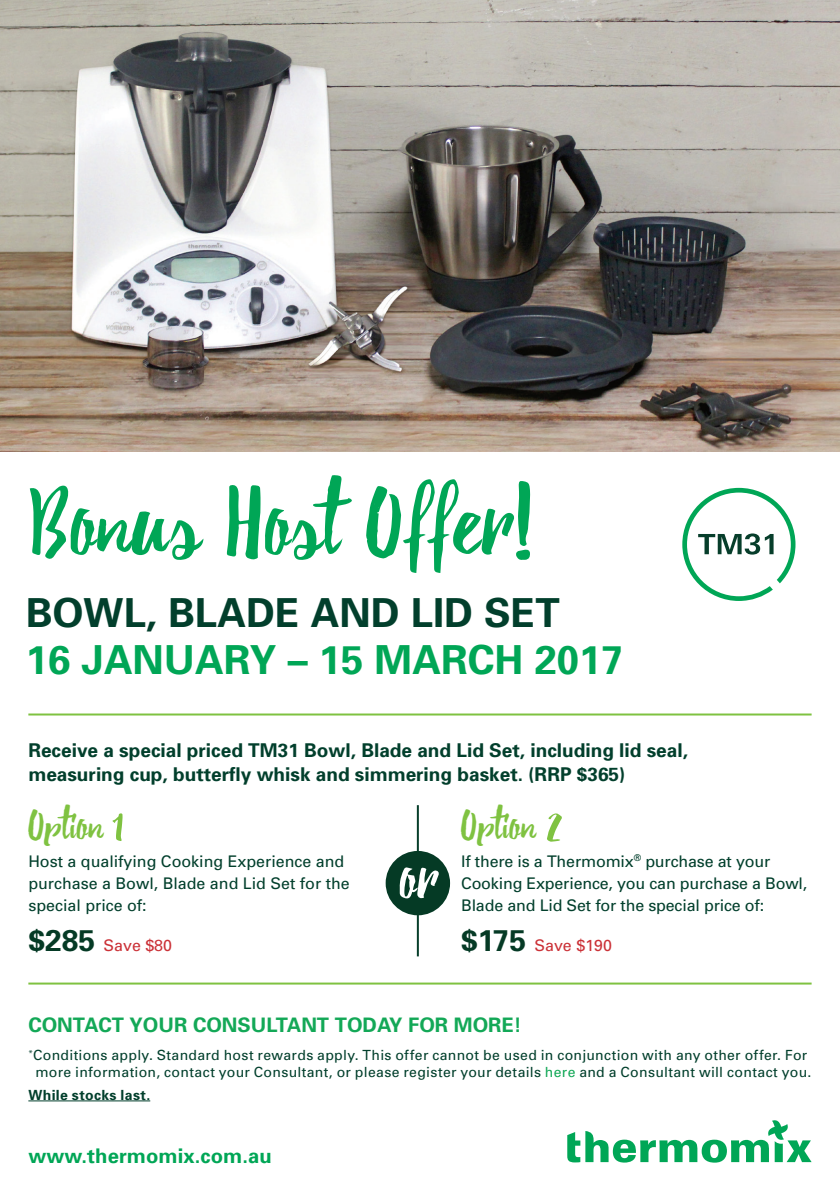
<style>
.page{position:relative;width:840px;height:1191px;background:#fff}
.page>*{position:absolute;margin:0;border:0;box-sizing:border-box;transform-origin:0 0}
.t1{font:100px "Debby";letter-spacing:.02em;color:#00a656}
.t2{font:66.4px "Debby";color:#fff}
.t3{font:43.6px "Debby";letter-spacing:.02em;color:#7fc241}
.t4{font:700 40px "Univers";color:#00a656}
.t5{font:700 40px "Univers";color:#023f2c}
.t6{font:700 20.2px "Univers";letter-spacing:.005em;color:#00a656}
.t7{font:700 20px "Univers";color:#13a857}
.t8{font:700 19px/24px "Univers";color:#023f2c}
.t9{font:16px/22px "Univers";letter-spacing:-.01em;color:#023f2c}
.t10{font:16px "Univers";color:#cb3137}
.t11{font:14px/16.8px "Univers";letter-spacing:.025em;color:#023f2c;text-align:center}
.t12{font:700 14px "Univers";letter-spacing:.025em;color:#023f2c}
.s1{font-size:60px}
.s2{font-weight:700;font-size:30px;color:#053a25}
.s3{color:#13a857}
</style>
<div class="page">
<img style="left:0;top:0;width:839px;height:451px">
<hr style="left:416px;top:805px;width:2px;height:151px;background:#073e2b">
<div style="left:385px;top:851px;width:65px;height:64px;background:#053a25;border-radius:50%"></div>
<hr style="left:28px;top:713px;width:783px;height:2px;background:#7fc241">
<hr style="left:28px;top:982px;width:783px;height:2px;background:#7fc241">
<svg style="left:567px;top:1120px;width:244px;height:42px"></svg>
<hr style="left:28px;top:1100px;width:122px;height:1px;background:#023f2c">
<svg style="left:682px;top:488px;width:113px;height:113px"></svg>
<h1 class="t1" style="left:30px;top:462px;width:506px">Bonus Host Offer!</h1>
<h3 class="t5" style="left:26px;top:588px;width:535px">BOWL, BLADE AND LID SET</h3>
<h3 class="t4" style="left:26px;top:636px;width:599px">16 JANUARY – 15 MARCH 2017</h3>
<h3 class="t8" style="left:28px;top:738px;width:660px">Receive a special priced TM31 Bowl, Blade and Lid Set, including lid seal, measuring cup, butterfly whisk and simmering basket. (RRP $365)</h3>
<h3 class="t3" style="left:28px;top:798px;width:97px">Option <span class="s1">1</span></h3>
<p class="t9" style="left:28px;top:850px;width:322px">Host a qualifying Cooking Experience and purchase a Bowl, Blade and Lid Set for the special price of:</p>
<p class="t10" style="left:28px;top:935px;width:145px"><span class="s2">$285</span> Save $80</p>
<h2 class="t2" style="left:399px;top:836px;width:39px">or</h2>
<h3 class="t3" style="left:461px;top:798px;width:102px">Option <span class="s1">2</span></h3>
<p class="t9" style="left:461px;top:850px;width:347px">If there is a Thermomix<sup>®</sup> purchase at your<br>Cooking Experience, you can purchase a Bowl,<br>Blade and Lid Set for the special price of:</p>
<p class="t10" style="left:461px;top:935px;width:152px"><span class="s2">$175</span> Save $190</p>
<h3 class="t7" style="left:28px;top:1013px;width:494px">CONTACT YOUR CONSULTANT TODAY FOR MORE!</h3>
<p class="t11" style="left:28px;top:1047px;width:784px"><sup>*</sup>Conditions apply. Standard host rewards apply. This offer cannot be used in conjunction with any other offer. For more information, contact your Consultant, or please register your details <span class="s3">here</span> and a Consultant will contact you.</p>
<p class="t12" style="left:28px;top:1086px;width:123px">While stocks last.</p>
<h3 class="t6" style="left:28px;top:1143px;width:245px">www.thermomix.com.au</h3>
</div>
